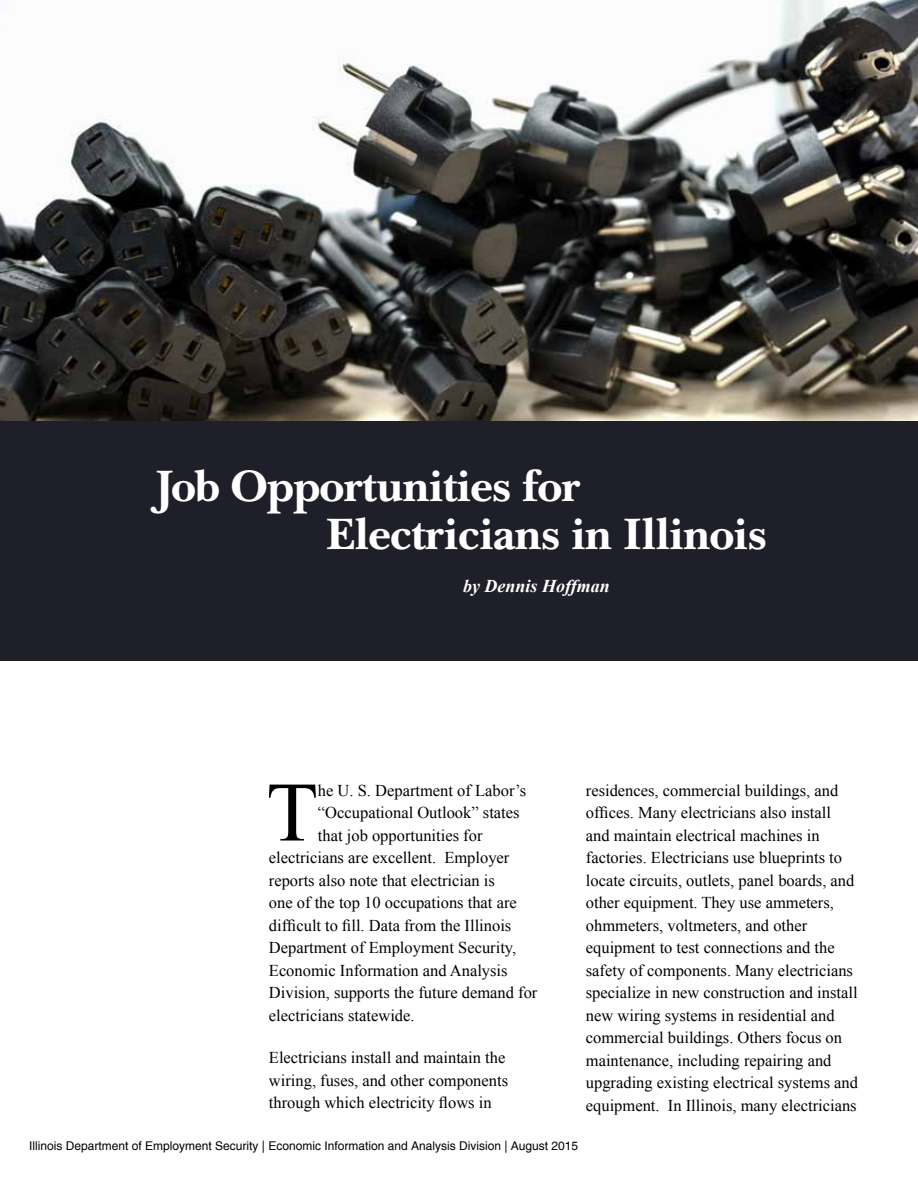
<style>
.page{position:relative;width:918px;height:1188px;background:#fff}
.page>*{position:absolute;margin:0;border:0;box-sizing:border-box;transform-origin:0 0}
.t1{font:84.45px "Times New Roman";color:#000}
.t2{font:700 45px/48px "Baskerville Cyr";letter-spacing:-.025em;color:#fff}
.t3{font:italic 700 18px "Times New Roman";color:#fff}
.t4{font:16.5px/22.5px "Times New Roman";color:#000}
.t5{font:12px "Helvetica";color:#000}
</style>
<div class="page">
<img style="left:0;top:0;width:918px;height:421px">
<div style="left:0;top:421px;width:918px;height:240px;background:#1f1f29"></div>
<h2 class="t2" style="left:326px;top:463px;width:443px;text-indent:-171px">Job Opportunities for<br>Electricians in Illinois</h2>
<p class="t3" style="left:463px;top:574px;width:148px">by Dennis Hoffman</p>
<h1 class="t1" style="left:266px;top:755px;width:53px">T</h1>
<p class="t4" style="left:318px;top:778px;width:210px">he U. S. Department of Labor’s</p>
<p class="t4" style="left:318px;top:801px;width:203px">“Occupational Outlook” states</p>
<p class="t4" style="left:318px;top:824px;width:166px">that job opportunities for</p>
<p class="t4" style="left:269px;top:846px;width:242px">electricians are excellent. Employer</p>
<p class="t4" style="left:269px;top:869px;width:227px">reports also note that electrician is</p>
<p class="t4" style="left:269px;top:891px;width:249px">one of the top 10 occupations that are</p>
<p class="t4" style="left:269px;top:914px;width:244px">difficult to fill. Data from the Illinois</p>
<p class="t4" style="left:269px;top:936px;width:249px">Department of Employment Security,</p>
<p class="t4" style="left:269px;top:959px;width:240px">Economic Information and Analysis</p>
<p class="t4" style="left:269px;top:981px;width:270px">Division, supports the future demand for</p>
<p class="t4" style="left:269px;top:1004px;width:147px">electricians statewide.</p>
<p class="t4" style="left:269px;top:1046px;width:241px">Electricians install and maintain the wiring, fuses, and other components through which electricity flows in</p>
<p class="t4" style="left:586px;top:779px;width:274px">residences, commercial buildings, and offices. Many electricians also install and maintain electrical machines in factories. Electricians use blueprints to locate circuits, outlets, panel boards, and other equipment. They use ammeters, ohmmeters, voltmeters, and other equipment to test connections and the safety of components. Many electricians specialize in new construction and install new wiring systems in residential and commercial buildings. Others focus on maintenance, including repairing and upgrading existing electrical systems and equipment. In Illinois, many electricians</p>
<p class="t5" style="left:29px;top:1139px;width:551px">Illinois Department of Employment Security | Economic Information and Analysis Division | August 2015</p>
</div>
